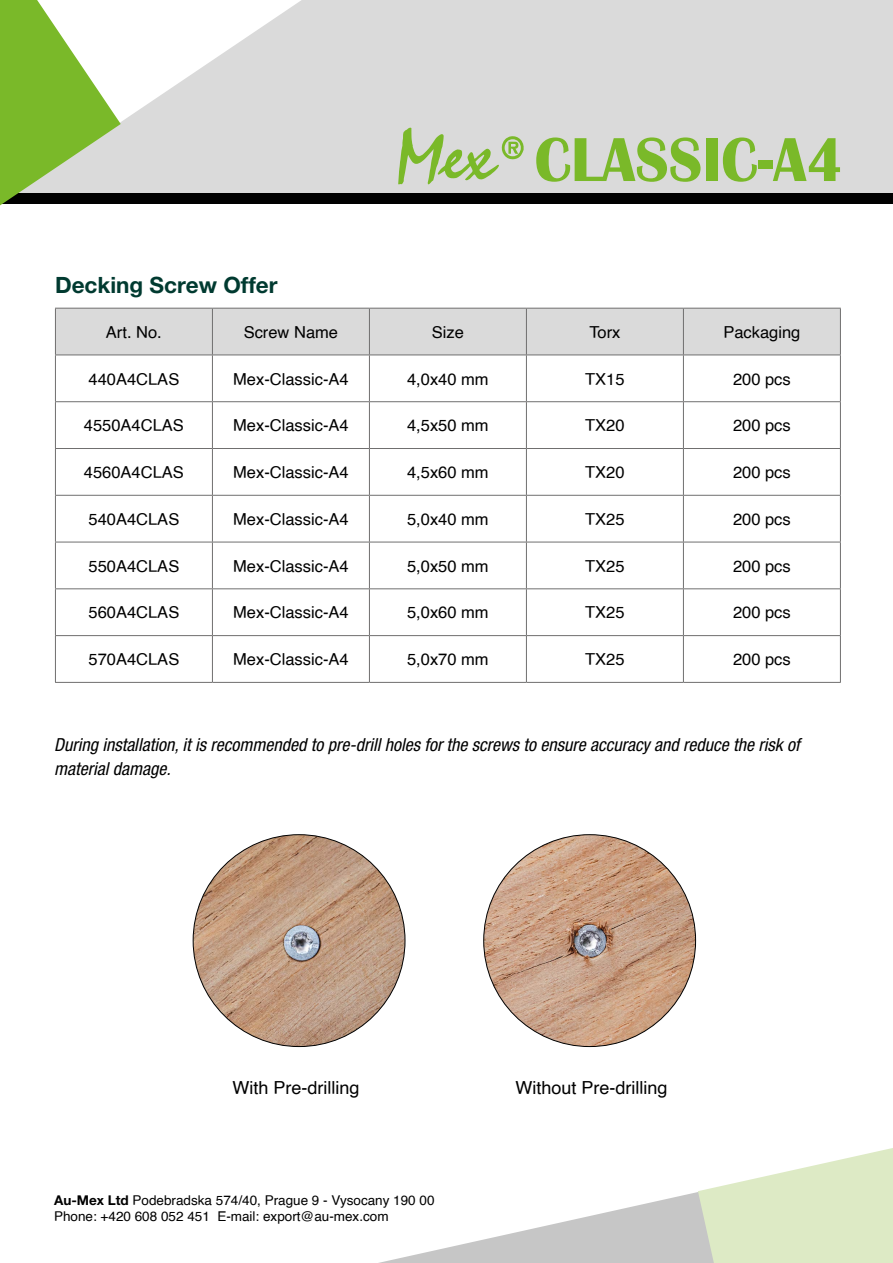
<style>
.page{position:relative;width:893px;height:1263px;background:#fff}
.page>*{position:absolute;margin:0;border:0;box-sizing:border-box;transform-origin:0 0}
.t1{font:700 64.2px "Britannic";color:#7ab929;scale:.95 1}
.t2{font:700 22.5px "Helvetica Neue LT Pro";color:#003a30}
.t3{font:italic condensed 18px/24px "Helvetica Neue LT Pro";color:#000}
.t4{font:18px "Helvetica";color:#000}
.t5{font:16.5px "Helvetica";color:#000}
.t6{font:13.5px/16.2px "Helvetica";color:#000}
.s1{font-family:"Helvetica Neue LT Pro";font-weight:700}
</style>
<div class="page">
<div style="left:56px;top:309px;width:784px;height:46px;background:#dadada"></div>
<hr style="left:55px;top:308px;width:157px;height:1px;background:#706f6f">
<hr style="left:55px;top:309px;width:1px;height:46px;background:#706f6f">
<hr style="left:212px;top:308px;width:157px;height:1px;background:#706f6f">
<hr style="left:212px;top:309px;width:1px;height:46px;background:#706f6f">
<hr style="left:369px;top:308px;width:157px;height:1px;background:#706f6f">
<hr style="left:369px;top:309px;width:1px;height:46px;background:#706f6f">
<hr style="left:526px;top:308px;width:157px;height:1px;background:#706f6f">
<hr style="left:526px;top:309px;width:1px;height:46px;background:#706f6f">
<hr style="left:683px;top:308px;width:158px;height:1px;background:#706f6f">
<hr style="left:683px;top:309px;width:1px;height:46px;background:#706f6f">
<hr style="left:840px;top:309px;width:1px;height:46px;background:#706f6f">
<hr style="left:55px;top:355px;width:157px;height:1px;background:#706f6f">
<hr style="left:55px;top:355px;width:1px;height:46px;background:#706f6f">
<hr style="left:212px;top:355px;width:157px;height:1px;background:#706f6f">
<hr style="left:212px;top:355px;width:1px;height:46px;background:#706f6f">
<hr style="left:369px;top:355px;width:157px;height:1px;background:#706f6f">
<hr style="left:369px;top:355px;width:1px;height:46px;background:#706f6f">
<hr style="left:526px;top:355px;width:157px;height:1px;background:#706f6f">
<hr style="left:526px;top:355px;width:1px;height:46px;background:#706f6f">
<hr style="left:683px;top:355px;width:158px;height:1px;background:#706f6f">
<hr style="left:683px;top:355px;width:1px;height:46px;background:#706f6f">
<hr style="left:840px;top:355px;width:1px;height:46px;background:#706f6f">
<hr style="left:55px;top:401px;width:157px;height:1px;background:#706f6f">
<hr style="left:55px;top:402px;width:1px;height:46px;background:#706f6f">
<hr style="left:212px;top:401px;width:157px;height:1px;background:#706f6f">
<hr style="left:212px;top:402px;width:1px;height:46px;background:#706f6f">
<hr style="left:369px;top:401px;width:157px;height:1px;background:#706f6f">
<hr style="left:369px;top:402px;width:1px;height:46px;background:#706f6f">
<hr style="left:526px;top:401px;width:157px;height:1px;background:#706f6f">
<hr style="left:526px;top:402px;width:1px;height:46px;background:#706f6f">
<hr style="left:683px;top:401px;width:158px;height:1px;background:#706f6f">
<hr style="left:683px;top:402px;width:1px;height:46px;background:#706f6f">
<hr style="left:840px;top:402px;width:1px;height:46px;background:#706f6f">
<hr style="left:55px;top:448px;width:157px;height:1px;background:#706f6f">
<hr style="left:55px;top:449px;width:1px;height:46px;background:#706f6f">
<hr style="left:212px;top:448px;width:157px;height:1px;background:#706f6f">
<hr style="left:212px;top:449px;width:1px;height:46px;background:#706f6f">
<hr style="left:369px;top:448px;width:157px;height:1px;background:#706f6f">
<hr style="left:369px;top:449px;width:1px;height:46px;background:#706f6f">
<hr style="left:526px;top:448px;width:157px;height:1px;background:#706f6f">
<hr style="left:526px;top:449px;width:1px;height:46px;background:#706f6f">
<hr style="left:683px;top:448px;width:158px;height:1px;background:#706f6f">
<hr style="left:683px;top:449px;width:1px;height:46px;background:#706f6f">
<hr style="left:840px;top:449px;width:1px;height:46px;background:#706f6f">
<hr style="left:55px;top:495px;width:157px;height:1px;background:#706f6f">
<hr style="left:55px;top:496px;width:1px;height:46px;background:#706f6f">
<hr style="left:212px;top:495px;width:157px;height:1px;background:#706f6f">
<hr style="left:212px;top:496px;width:1px;height:46px;background:#706f6f">
<hr style="left:369px;top:495px;width:157px;height:1px;background:#706f6f">
<hr style="left:369px;top:496px;width:1px;height:46px;background:#706f6f">
<hr style="left:526px;top:495px;width:157px;height:1px;background:#706f6f">
<hr style="left:526px;top:496px;width:1px;height:46px;background:#706f6f">
<hr style="left:683px;top:495px;width:158px;height:1px;background:#706f6f">
<hr style="left:683px;top:496px;width:1px;height:46px;background:#706f6f">
<hr style="left:840px;top:496px;width:1px;height:46px;background:#706f6f">
<hr style="left:55px;top:542px;width:157px;height:1px;background:#706f6f">
<hr style="left:55px;top:542px;width:1px;height:46px;background:#706f6f">
<hr style="left:212px;top:542px;width:157px;height:1px;background:#706f6f">
<hr style="left:212px;top:542px;width:1px;height:46px;background:#706f6f">
<hr style="left:369px;top:542px;width:157px;height:1px;background:#706f6f">
<hr style="left:369px;top:542px;width:1px;height:46px;background:#706f6f">
<hr style="left:526px;top:542px;width:157px;height:1px;background:#706f6f">
<hr style="left:526px;top:542px;width:1px;height:46px;background:#706f6f">
<hr style="left:683px;top:542px;width:158px;height:1px;background:#706f6f">
<hr style="left:683px;top:542px;width:1px;height:46px;background:#706f6f">
<hr style="left:840px;top:542px;width:1px;height:46px;background:#706f6f">
<hr style="left:55px;top:588px;width:157px;height:1px;background:#706f6f">
<hr style="left:55px;top:589px;width:1px;height:46px;background:#706f6f">
<hr style="left:212px;top:588px;width:157px;height:1px;background:#706f6f">
<hr style="left:212px;top:589px;width:1px;height:46px;background:#706f6f">
<hr style="left:369px;top:588px;width:157px;height:1px;background:#706f6f">
<hr style="left:369px;top:589px;width:1px;height:46px;background:#706f6f">
<hr style="left:526px;top:588px;width:157px;height:1px;background:#706f6f">
<hr style="left:526px;top:589px;width:1px;height:46px;background:#706f6f">
<hr style="left:683px;top:588px;width:158px;height:1px;background:#706f6f">
<hr style="left:683px;top:589px;width:1px;height:46px;background:#706f6f">
<hr style="left:840px;top:589px;width:1px;height:46px;background:#706f6f">
<hr style="left:55px;top:635px;width:157px;height:1px;background:#706f6f">
<hr style="left:55px;top:636px;width:1px;height:46px;background:#706f6f">
<hr style="left:212px;top:635px;width:157px;height:1px;background:#706f6f">
<hr style="left:212px;top:636px;width:1px;height:46px;background:#706f6f">
<hr style="left:369px;top:635px;width:157px;height:1px;background:#706f6f">
<hr style="left:369px;top:636px;width:1px;height:46px;background:#706f6f">
<hr style="left:526px;top:635px;width:157px;height:1px;background:#706f6f">
<hr style="left:526px;top:636px;width:1px;height:46px;background:#706f6f">
<hr style="left:683px;top:635px;width:158px;height:1px;background:#706f6f">
<hr style="left:683px;top:636px;width:1px;height:46px;background:#706f6f">
<hr style="left:840px;top:636px;width:1px;height:46px;background:#706f6f">
<hr style="left:55px;top:682px;width:157px;height:1px;background:#706f6f">
<hr style="left:212px;top:682px;width:157px;height:1px;background:#706f6f">
<hr style="left:369px;top:682px;width:157px;height:1px;background:#706f6f">
<hr style="left:526px;top:682px;width:157px;height:1px;background:#706f6f">
<hr style="left:683px;top:682px;width:158px;height:1px;background:#706f6f">
<div style="left:0;top:0;width:893px;height:204px;background:#dadada"></div>
<div style="left:0;top:193px;width:893px;height:11px;background:#000"></div>
<svg style="left:121px;top:0;width:180px;height:122px;fill:#fff"></svg>
<svg style="left:0;top:0;width:121px;height:205px"></svg>
<svg style="left:379px;top:1148px;width:514px;height:115px"></svg>
<svg style="left:398px;top:128px;width:126px;height:57px"></svg>
<img style="left:193px;top:835px;width:212px;height:211px;border-radius:106px">
<img style="left:484px;top:835px;width:212px;height:211px;border-radius:106px">
<h1 class="t1" style="left:534px;top:123px;width:327px">CLASSIC-A4</h1>
<h2 class="t2" style="left:55px;top:271px;width:224px">Decking Screw Offer</h2>
<p class="t5" style="left:106px;top:319px;width:57px">Art. No.</p>
<p class="t5" style="left:244px;top:319px;width:96px">Screw Name</p>
<p class="t5" style="left:432px;top:319px;width:34px">Size</p>
<p class="t5" style="left:589px;top:319px;width:33px">Torx</p>
<p class="t5" style="left:723px;top:319px;width:79px">Packaging</p>
<p class="t5" style="left:89px;top:366px;width:92px">440A4CLAS</p>
<p class="t5" style="left:233px;top:366px;width:117px">Mex-Classic-A4</p>
<p class="t5" style="left:407px;top:366px;width:83px">4,0x40 mm</p>
<p class="t5" style="left:585px;top:366px;width:41px">TX15</p>
<p class="t5" style="left:733px;top:366px;width:59px">200 pcs</p>
<p class="t5" style="left:84px;top:413px;width:101px">4550A4CLAS</p>
<p class="t5" style="left:233px;top:413px;width:117px">Mex-Classic-A4</p>
<p class="t5" style="left:407px;top:413px;width:83px">4,5x50 mm</p>
<p class="t5" style="left:585px;top:413px;width:41px">TX20</p>
<p class="t5" style="left:733px;top:413px;width:59px">200 pcs</p>
<p class="t5" style="left:84px;top:460px;width:101px">4560A4CLAS</p>
<p class="t5" style="left:233px;top:460px;width:117px">Mex-Classic-A4</p>
<p class="t5" style="left:407px;top:460px;width:83px">4,5x60 mm</p>
<p class="t5" style="left:585px;top:460px;width:41px">TX20</p>
<p class="t5" style="left:733px;top:460px;width:59px">200 pcs</p>
<p class="t5" style="left:89px;top:506px;width:92px">540A4CLAS</p>
<p class="t5" style="left:233px;top:506px;width:117px">Mex-Classic-A4</p>
<p class="t5" style="left:407px;top:506px;width:83px">5,0x40 mm</p>
<p class="t5" style="left:585px;top:506px;width:41px">TX25</p>
<p class="t5" style="left:733px;top:506px;width:59px">200 pcs</p>
<p class="t5" style="left:89px;top:553px;width:92px">550A4CLAS</p>
<p class="t5" style="left:233px;top:553px;width:117px">Mex-Classic-A4</p>
<p class="t5" style="left:407px;top:553px;width:83px">5,0x50 mm</p>
<p class="t5" style="left:585px;top:553px;width:41px">TX25</p>
<p class="t5" style="left:733px;top:553px;width:59px">200 pcs</p>
<p class="t5" style="left:89px;top:600px;width:92px">560A4CLAS</p>
<p class="t5" style="left:233px;top:600px;width:117px">Mex-Classic-A4</p>
<p class="t5" style="left:407px;top:600px;width:83px">5,0x60 mm</p>
<p class="t5" style="left:585px;top:600px;width:41px">TX25</p>
<p class="t5" style="left:733px;top:600px;width:59px">200 pcs</p>
<p class="t5" style="left:89px;top:647px;width:92px">570A4CLAS</p>
<p class="t5" style="left:233px;top:647px;width:117px">Mex-Classic-A4</p>
<p class="t5" style="left:407px;top:647px;width:83px">5,0x70 mm</p>
<p class="t5" style="left:585px;top:647px;width:41px">TX25</p>
<p class="t5" style="left:733px;top:647px;width:59px">200 pcs</p>
<p class="t3" style="left:54px;top:733px;width:747px">During installation, it is recommended to pre-drill holes for the screws to ensure accuracy and reduce the risk of material damage.</p>
<p class="t4" style="left:232px;top:1074px;width:129px">With Pre-drilling</p>
<p class="t4" style="left:516px;top:1074px;width:154px">Without Pre-drilling</p>
<p class="t6" style="left:54px;top:1192px;width:382px"><span class="s1">Au-Mex Ltd</span> Podebradska 574/40, Prague 9 - Vysocany 190 00<br>Phone: +420 608 052 451 E-mail: export@au-mex.com</p>
</div>
